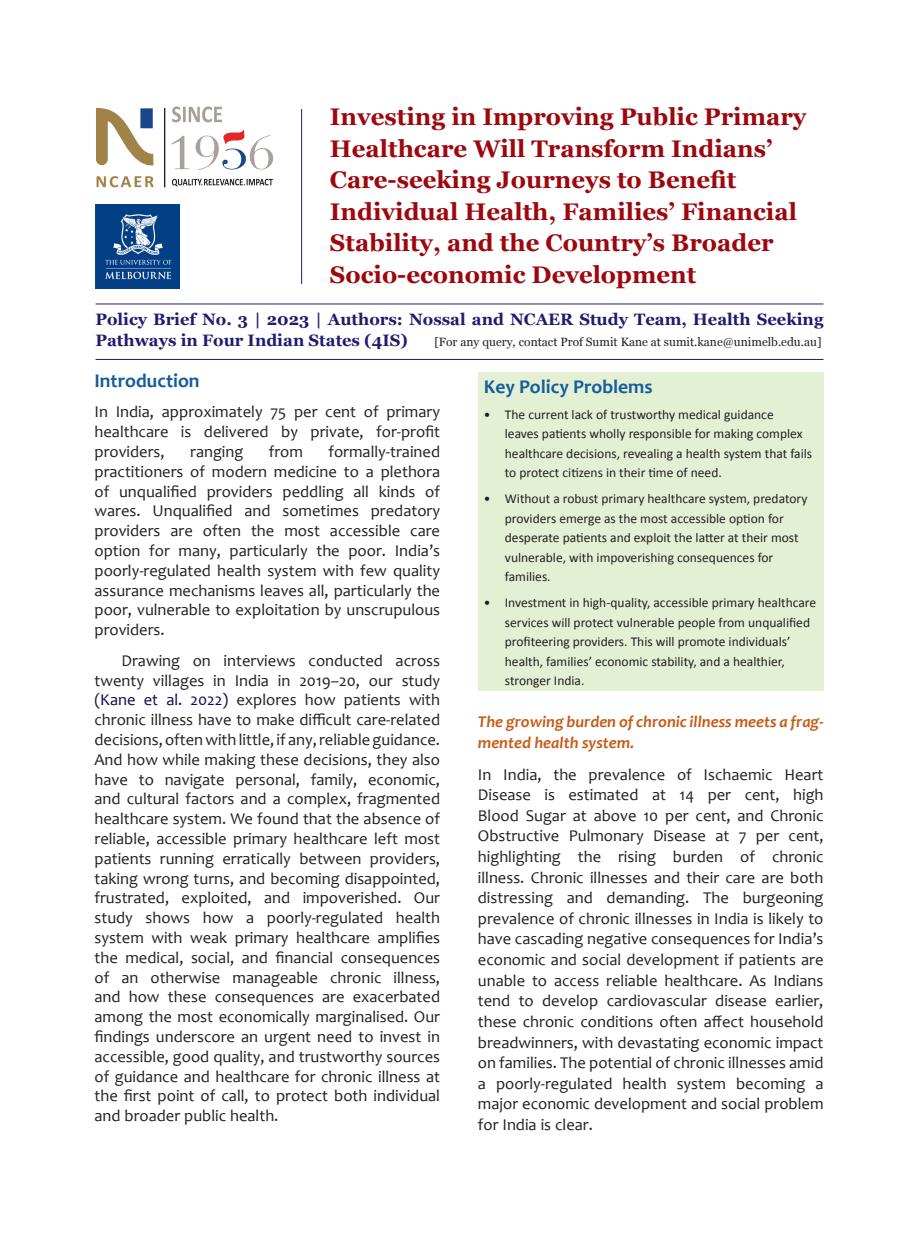
<style>
.page{position:relative;width:918px;height:1242px;background:#fff}
.page>*{position:absolute;margin:0;border:0;box-sizing:border-box;transform-origin:0 0}
.t1{font:700 24px/31.5px "Georgia";color:#9d070d}
.L-1{font:700 19.5px "Candara";color:#125d9b}
.Text_1{font:16.5px/19.8px "Candara";color:#231f20;text-align:justify}
.Annotation_text{font:700 16.5px/21px "Georgia";color:#201c70}
.L-2{font:italic 700 16.5px/20.5px "Candara";color:#c85b18}
.in-1{font:13.5px/19.5px "Calibri";color:#231f20}
.Annotation_text-2{font:12px "Georgia";color:#231f20}
.s1{color:#110658}
</style>
<div class="page">
<div style="left:478px;top:373px;width:346px;height:318px;background:#e4f0d4"></div>
<svg style="left:171px;top:129px;width:103px;height:41px"></svg>
<svg style="left:172px;top:106px;width:50px;height:16px"></svg>
<svg style="left:96px;top:108px;width:58px;height:79px"></svg>
<svg style="left:164px;top:108px;width:1px;height:79px"></svg>
<svg style="left:172px;top:179px;width:101px;height:8px"></svg>
<img style="left:96px;top:204px;width:84px;height:84px">
<hr style="left:301px;top:109px;width:1px;height:175px;background:#201c70">
<hr style="left:96px;top:304px;width:727px;height:1px;background:#201c70">
<hr style="left:96px;top:359px;width:727px;height:1px;background:#201c70">
<p class="t1" style="left:330px;top:101px;width:478px">Investing in Improving Public Primary Healthcare Will Transform Indians’ Care-seeking Journeys to Benefit Individual Health, Families’ Financial Stability, and the Country’s Broader Socio-economic Development</p>
<p class="Annotation_text" style="left:96px;top:308px;width:729px">Policy Brief No. 3 | 2023 | Authors: Nossal and NCAER Study Team, Health Seeking<br>Pathways in Four Indian States (4IS)</p>
<p class="Annotation_text-2" style="left:434px;top:334px;width:389px">[For any query, contact Prof Sumit Kane at sumit.kane@unimelb.edu.au]</p>
<p class="L-1" style="left:94px;top:368px;width:107px">Introduction</p>
<p class="Text_1" style="left:94px;top:402px;width:347px">In India, approximately 75 per cent of primary healthcare is delivered by private, for-profit providers,</p>
<p class="Text_1" style="left:94px;top:442px;width:347px;text-indent:234px">formally-trained practitioners of modern medicine to a plethora of unqualified providers peddling all kinds of wares. Unqualified and sometimes predatory providers are often the most accessible care option for many, particularly the poor. India’s poorly-regulated health system with few quality assurance mechanisms leaves all, particularly the poor, vulnerable to exploitation by unscrupulous providers.</p>
<p class="Text_1" style="left:94px;top:650px;width:347px;text-indent:27px">Drawing on interviews conducted across twenty villages in India in 2019–20, our study (<span class="s1">Kane et al. 2022)</span> explores how patients with chronic illness have to make difficult care-related decisions, often with little, if any, reliable guidance.<br>And how while making these decisions, they also have to navigate personal, family, economic, and cultural factors and a complex, fragmented healthcare system. We found that the absence of reliable, accessible primary healthcare left most patients running erratically between providers, taking wrong turns, and becoming disappointed, frustrated, exploited, and impoverished. Our study shows how a poorly-regulated health system with weak primary healthcare amplifies the medical, social, and financial consequences of an otherwise manageable chronic illness, and how these consequences are exacerbated among the most economically marginalised. Our findings underscore an urgent need to invest in accessible, good quality, and trustworthy sources of guidance and healthcare for chronic illness at the first point of call, to protect both individual and broader public health.</p>
<p class="Text_1" style="left:190px;top:442px;width:55px">ranging</p>
<p class="Text_1" style="left:269px;top:442px;width:36px">from</p>
<p class="L-1" style="left:484px;top:374px;width:170px">Key Policy Problems</p>
<p class="in-1" style="left:505px;top:405px;width:309px;text-indent:-21px">• The current lack of trustworthy medical guidance<br>leaves patients wholly responsible for making complex healthcare decisions, revealing a health system that fails to protect citizens in their time of need.</p>
<p class="in-1" style="left:505px;top:489px;width:304px;text-indent:-21px">• Without a robust primary healthcare system, predatory providers emerge as the most accessible option for desperate patients and exploit the latter at their most vulnerable, with impoverishing consequences for families.</p>
<p class="in-1" style="left:505px;top:593px;width:313px;text-indent:-21px">• Investment in high-quality, accessible primary healthcare services will protect vulnerable people from unqualified profiteering providers. This will promote individuals’ health, families’ economic stability, and a healthier, stronger India.</p>
<p class="L-2" style="left:478px;top:712px;width:347px">The growing burden of chronic illness meets a frag&shy;mented health system.</p>
<p class="Text_1" style="left:478px;top:764px;width:347px;line-height:20.5px">In India, the prevalence of Ischaemic Heart Disease is estimated at 14 per cent, high Blood Sugar at above 10 per cent, and Chronic Obstructive Pulmonary Disease at 7 per cent, highlighting the rising burden of chronic illness. Chronic illnesses and their care are both distressing and demanding. The burgeoning prevalence of chronic illnesses in India is likely to have cascading negative consequences for India’s economic and social development if patients are unable to access reliable healthcare. As Indians tend to develop cardiovascular disease earlier, these chronic conditions often affect household breadwinners, with devastating economic impact on families. The potential of chronic illnesses amid a poorly-regulated health system becoming a major economic development and social problem for India is clear.</p>
</div>
